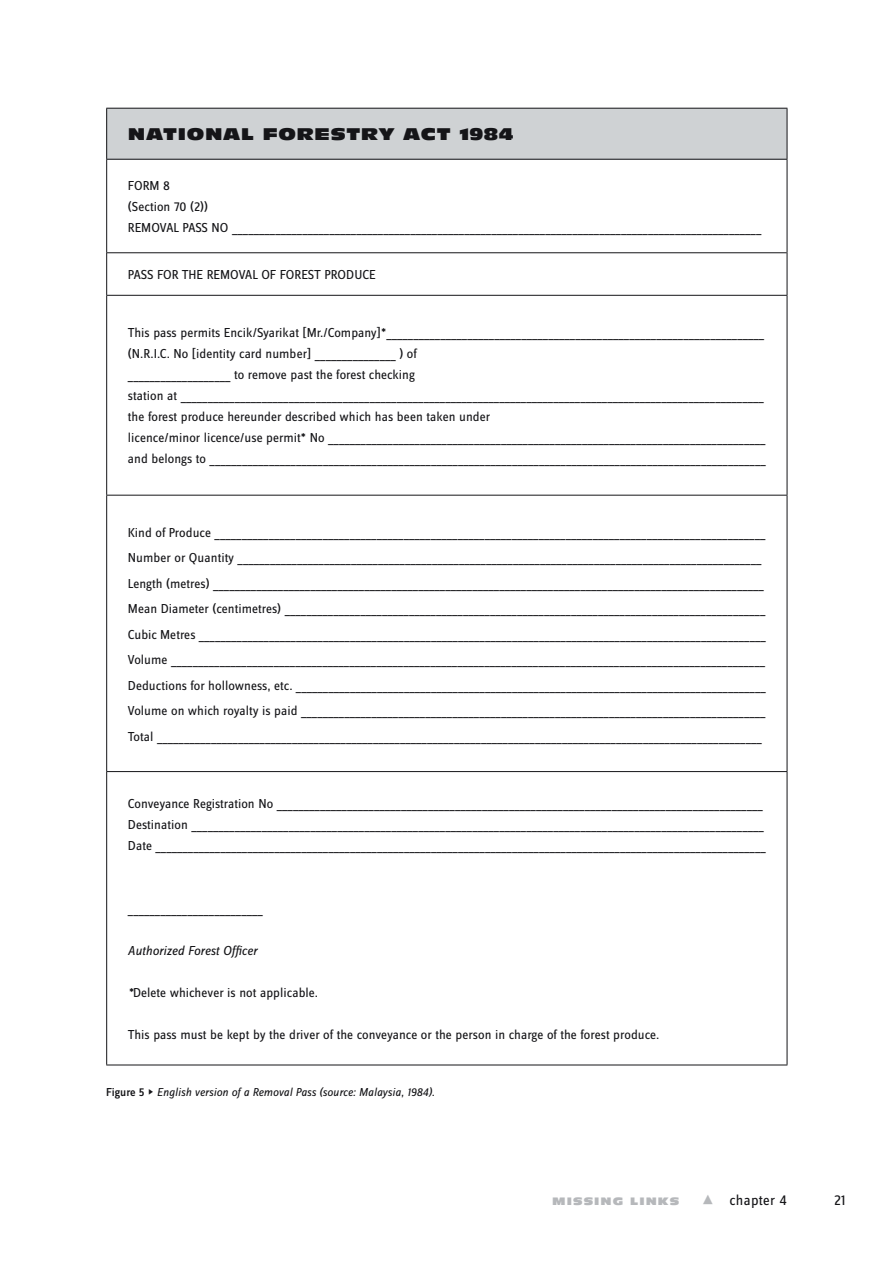
<style>
.page{position:relative;width:893px;height:1263px;background:#fff}
.page>*{position:absolute;margin:0;border:0;box-sizing:border-box;transform-origin:0 0}
.t1{font:16.5px "Antique Olive Nord";letter-spacing:.04em;color:#151518}
.t2{font:15px "Zine Sans Dis";letter-spacing:.02em;color:#151518}
.t3{font:13.5px/21px "Zine Sans Dis";letter-spacing:.005em;color:#151518}
.t4{font:italic 13.5px "Zine Sans Dis";letter-spacing:-.005em;color:#151518}
.t5{font:italic 12px "Zine Sans Dis";letter-spacing:.005em;color:#151518}
.t6{font:10.5px "Antique Olive Nord";letter-spacing:.1em;color:#b6b8bb}
.s1{font-style:italic}
.s2{font-weight:500;font-style:normal}
.s3{font-family:"Zine Sans Dis Medium Roman Exp";font-style:normal}
</style>
<div class="page">
<div style="left:107px;top:108px;width:680px;height:51px;background:#cfd2d4"></div>
<hr style="left:106px;top:108px;width:681px;height:1px;background:#151518">
<hr style="left:106px;top:109px;width:1px;height:50px;background:#151518">
<hr style="left:787px;top:109px;width:1px;height:50px;background:#151518">
<hr style="left:106px;top:159px;width:681px;height:1px;background:#151518">
<hr style="left:106px;top:160px;width:1px;height:93px;background:#151518">
<hr style="left:787px;top:160px;width:1px;height:93px;background:#151518">
<hr style="left:106px;top:253px;width:1px;height:42px;background:#151518">
<hr style="left:787px;top:253px;width:1px;height:42px;background:#151518">
<hr style="left:106px;top:295px;width:681px;height:1px;background:#151518">
<hr style="left:106px;top:296px;width:1px;height:199px;background:#151518">
<hr style="left:787px;top:296px;width:1px;height:199px;background:#151518">
<hr style="left:106px;top:495px;width:681px;height:1px;background:#151518">
<hr style="left:106px;top:495px;width:1px;height:276px;background:#151518">
<hr style="left:787px;top:495px;width:1px;height:276px;background:#151518">
<hr style="left:106px;top:771px;width:681px;height:1px;background:#151518">
<hr style="left:106px;top:772px;width:1px;height:292px;background:#151518">
<hr style="left:787px;top:772px;width:1px;height:292px;background:#151518">
<hr style="left:107px;top:252px;width:680px;height:1px;background:#151518">
<hr style="left:106px;top:1064px;width:681px;height:1px;background:#151518">
<p class="t1" style="left:128px;top:124px;width:387px">NATIONAL FORESTRY ACT 1984</p>
<p class="t3" style="left:128px;top:176px;width:635px">FORM 8<br>(Section 70 (2))<br>REMOVAL PASS NO __________________________________________________________________________________________________</p>
<p class="t3" style="left:128px;top:265px;width:249px">PASS FOR THE REMOVAL OF FOREST PRODUCE</p>
<p class="t3" style="left:128px;top:323px;width:639px">This pass permits Encik/Syarikat [Mr./Company]*______________________________________________________________________ (N.R.I.C. No [identity card number] _______________ ) of<br>___________________ to remove past the forest checking<br>station at ____________________________________________________________________________________________________________ the forest produce hereunder described which has been taken under<br>licence/minor licence/use permit* No _________________________________________________________________________________ and belongs to _______________________________________________________________________________________________________</p>
<p class="t3" style="left:128px;top:520px;width:639px;line-height:25.5px">Kind of Produce ______________________________________________________________________________________________________ Number or Quantity _________________________________________________________________________________________________ Length (metres) ______________________________________________________________________________________________________ Mean Diameter (centimetres) _________________________________________________________________________________________ Cubic Metres _________________________________________________________________________________________________________ Volume ______________________________________________________________________________________________________________ Deductions for hollowness, etc. _______________________________________________________________________________________ Volume on which royalty is paid ______________________________________________________________________________________ Total ________________________________________________________________________________________________________________</p>
<p class="t3" style="left:128px;top:794px;width:639px">Conveyance Registration No __________________________________________________________________________________________<br>Destination __________________________________________________________________________________________________________<br>Date _________________________________________________________________________________________________________________</p>
<p class="t3" style="left:128px;top:899px;width:136px">_________________________</p>
<p class="t4" style="left:128px;top:944px;width:131px">Authorized Forest Officer</p>
<p class="t3" style="left:128px;top:983px;width:192px"><span class="s1">*</span>Delete whichever is not applicable.</p>
<p class="t3" style="left:128px;top:1025px;width:533px">This pass must be kept by the driver of the conveyance or the person in charge of the forest produce.</p>
<p class="t5" style="left:106px;top:1086px;width:330px"><span class="s2">Figure 5</span> <span class="s3">n</span> English version of a Removal Pass (source: Malaysia, 1984).</p>
<p class="t6" style="left:552px;top:1195px;width:129px">MISSING LINKS</p>
<p class="t2" style="left:730px;top:1193px;width:59px">chapter 4</p>
<p class="t2" style="left:834px;top:1193px;width:13px">21</p>
</div>
